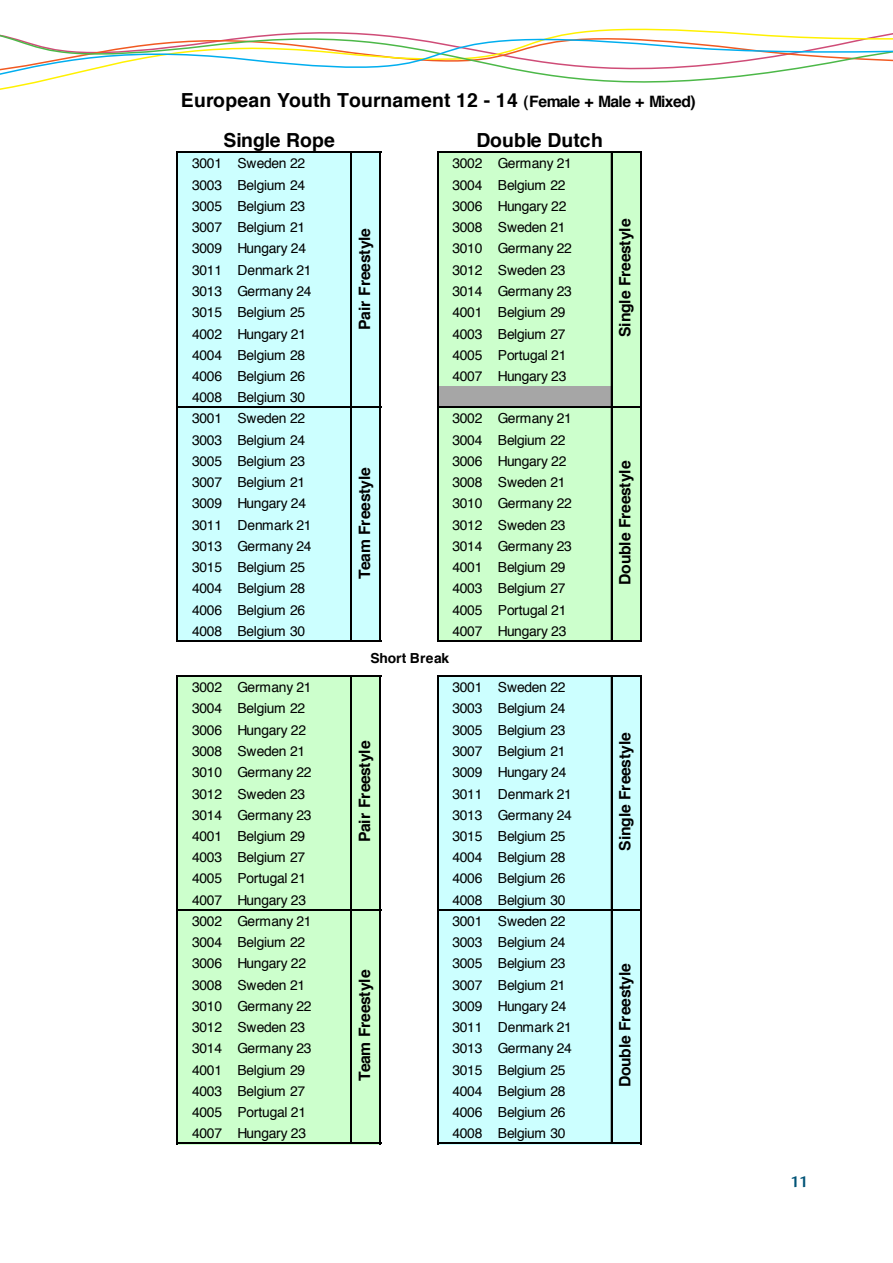
<style>
.page{position:relative;width:893px;height:1263px;background:#fff}
.page>*{position:absolute;margin:0;border:0;box-sizing:border-box;transform-origin:0 0}
.t1{font:700 19.35px "Helvetica";letter-spacing:.01em;color:#000}
.t2{font:18px "Cronos MM 574 12";color:#005376}
.t3{font:700 15.75px "Helvetica";letter-spacing:-.02em;color:#000}
.t4{font:13.8px/21.1px "Helvetica";letter-spacing:-.02em;color:#000}
.t5{font:700 13.8px "Helvetica";color:#000}
.s1{font-size:15.75px}
</style>
<div class="page">
<svg style="left:0;top:28px;width:893px;height:62px"></svg>
<div style="left:177px;top:152px;width:204px;height:235px;background:#cff"></div>
<div style="left:438px;top:152px;width:204px;height:235px;background:#cfc"></div>
<div style="left:177px;top:387px;width:204px;height:21px;background:#cff"></div>
<div style="left:438px;top:386px;width:174px;height:22px;background:#a6a6a6"></div>
<div style="left:611px;top:386px;width:31px;height:22px;background:#cfc"></div>
<div style="left:177px;top:408px;width:204px;height:234px;background:#cff"></div>
<div style="left:438px;top:407px;width:204px;height:235px;background:#cfc"></div>
<div style="left:177px;top:676px;width:204px;height:468px;background:#cfc"></div>
<div style="left:438px;top:676px;width:204px;height:468px;background:#cff"></div>
<hr style="left:178px;top:151px;width:203px;height:2px;background:#000">
<hr style="left:351px;top:153px;width:1px;height:253px;background:#000">
<hr style="left:178px;top:406px;width:203px;height:2px;background:#000">
<hr style="left:611px;top:153px;width:1px;height:253px;background:#000">
<hr style="left:178px;top:640px;width:203px;height:2px;background:#000">
<hr style="left:176px;top:151px;width:2px;height:491px;background:#000">
<hr style="left:351px;top:408px;width:1px;height:232px;background:#000">
<hr style="left:379px;top:153px;width:2px;height:489px;background:#000">
<hr style="left:178px;top:675px;width:203px;height:2px;background:#000">
<hr style="left:437px;top:151px;width:2px;height:491px;background:#000">
<hr style="left:611px;top:408px;width:1px;height:232px;background:#000">
<hr style="left:640px;top:153px;width:2px;height:489px;background:#000">
<hr style="left:351px;top:677px;width:1px;height:232px;background:#000">
<hr style="left:178px;top:909px;width:203px;height:2px;background:#000">
<hr style="left:611px;top:677px;width:1px;height:232px;background:#000">
<hr style="left:178px;top:1142px;width:203px;height:2px;background:#000">
<hr style="left:176px;top:675px;width:2px;height:469px;background:#000">
<hr style="left:351px;top:911px;width:1px;height:231px;background:#000">
<hr style="left:379px;top:677px;width:2px;height:467px;background:#000">
<hr style="left:437px;top:675px;width:2px;height:469px;background:#000">
<hr style="left:611px;top:911px;width:1px;height:231px;background:#000">
<hr style="left:640px;top:677px;width:2px;height:467px;background:#000">
<hr style="left:439px;top:151px;width:203px;height:2px;background:#000">
<hr style="left:439px;top:406px;width:203px;height:2px;background:#000">
<hr style="left:439px;top:640px;width:203px;height:2px;background:#000">
<hr style="left:439px;top:675px;width:203px;height:2px;background:#000">
<hr style="left:439px;top:909px;width:203px;height:2px;background:#000">
<hr style="left:439px;top:1142px;width:203px;height:2px;background:#000">
<h1 class="t1" style="left:181px;top:84px;width:516px">European Youth Tournament 12 - 14 <span class="s1">(Female + Male + Mixed)</span></h1>
<h1 class="t1" style="left:223px;top:125px;width:113px">Single Rope</h1>
<h1 class="t1" style="left:477px;top:125px;width:128px">Double Dutch</h1>
<p class="t4" style="left:192px;top:153px;width:114px">3001 Sweden 22</p>
<p class="t4" style="left:452px;top:153px;width:121px">3002 Germany 21</p>
<p class="t4" style="left:192px;top:175px;width:114px">3003 Belgium 24</p>
<p class="t4" style="left:452px;top:175px;width:114px">3004 Belgium 22</p>
<p class="t4" style="left:192px;top:196px;width:114px">3005 Belgium 23</p>
<p class="t4" style="left:452px;top:196px;width:115px">3006 Hungary 22</p>
<p class="t4" style="left:192px;top:217px;width:114px">3007 Belgium 21</p>
<p class="t4" style="left:452px;top:217px;width:114px">3008 Sweden 21</p>
<p class="t4" style="left:192px;top:238px;width:115px">3009 Hungary 24</p>
<p class="t4" style="left:452px;top:238px;width:121px">3010 Germany 22</p>
<p class="t4" style="left:192px;top:260px;width:121px">3011 Denmark 21</p>
<p class="t4" style="left:452px;top:260px;width:114px">3012 Sweden 23</p>
<p class="t4" style="left:192px;top:281px;width:121px">3013 Germany 24</p>
<p class="t4" style="left:452px;top:281px;width:121px">3014 Germany 23</p>
<p class="t4" style="left:192px;top:302px;width:114px">3015 Belgium 25</p>
<p class="t4" style="left:452px;top:302px;width:114px">4001 Belgium 29</p>
<p class="t4" style="left:192px;top:323px;width:115px">4002 Hungary 21</p>
<p class="t4" style="left:452px;top:323px;width:114px">4003 Belgium 27</p>
<p class="t4" style="left:192px;top:345px;width:114px">4004 Belgium 28</p>
<p class="t4" style="left:452px;top:345px;width:115px">4005 Portugal 21</p>
<p class="t4" style="left:192px;top:366px;width:114px">4006 Belgium 26</p>
<p class="t4" style="left:452px;top:366px;width:115px">4007 Hungary 23</p>
<p class="t4" style="left:192px;top:387px;width:114px">4008 Belgium 30<br>3001 Sweden 22</p>
<p class="t3" style="left:352px;top:330px;width:103px;rotate:-90deg">Pair Freestyle</p>
<p class="t4" style="left:452px;top:408px;width:121px">3002 Germany 21</p>
<p class="t4" style="left:192px;top:430px;width:114px">3003 Belgium 24</p>
<p class="t4" style="left:452px;top:430px;width:114px">3004 Belgium 22</p>
<p class="t4" style="left:192px;top:451px;width:114px">3005 Belgium 23</p>
<p class="t4" style="left:452px;top:451px;width:115px">3006 Hungary 22</p>
<p class="t4" style="left:192px;top:472px;width:114px">3007 Belgium 21</p>
<p class="t4" style="left:452px;top:472px;width:114px">3008 Sweden 21</p>
<p class="t4" style="left:192px;top:493px;width:115px">3009 Hungary 24</p>
<p class="t4" style="left:452px;top:493px;width:121px">3010 Germany 22</p>
<p class="t4" style="left:192px;top:515px;width:121px">3011 Denmark 21</p>
<p class="t4" style="left:452px;top:515px;width:114px">3012 Sweden 23</p>
<p class="t4" style="left:192px;top:536px;width:121px">3013 Germany 24</p>
<p class="t4" style="left:452px;top:536px;width:121px">3014 Germany 23</p>
<p class="t4" style="left:192px;top:557px;width:114px">3015 Belgium 25</p>
<p class="t4" style="left:452px;top:557px;width:114px">4001 Belgium 29</p>
<p class="t4" style="left:192px;top:578px;width:114px">4004 Belgium 28</p>
<p class="t4" style="left:452px;top:578px;width:114px">4003 Belgium 27</p>
<p class="t4" style="left:192px;top:600px;width:114px">4006 Belgium 26</p>
<p class="t4" style="left:452px;top:600px;width:115px">4005 Portugal 21</p>
<p class="t4" style="left:192px;top:621px;width:114px">4008 Belgium 30</p>
<p class="t4" style="left:452px;top:621px;width:115px">4007 Hungary 23</p>
<p class="t3" style="left:352px;top:579px;width:114px;rotate:-90deg">Team Freestyle</p>
<p class="t5" style="left:370px;top:647px;width:80px">Short Break</p>
<p class="t3" style="left:612px;top:337px;width:120px;rotate:-90deg">Single Freestyle</p>
<p class="t3" style="left:612px;top:585px;width:126px;rotate:-90deg">Double Freestyle</p>
<p class="t4" style="left:192px;top:677px;width:121px">3002 Germany 21</p>
<p class="t4" style="left:452px;top:677px;width:114px">3001 Sweden 22</p>
<p class="t4" style="left:192px;top:698px;width:114px">3004 Belgium 22</p>
<p class="t4" style="left:452px;top:698px;width:114px">3003 Belgium 24</p>
<p class="t4" style="left:192px;top:720px;width:115px">3006 Hungary 22</p>
<p class="t4" style="left:452px;top:720px;width:114px">3005 Belgium 23</p>
<p class="t4" style="left:192px;top:741px;width:114px">3008 Sweden 21</p>
<p class="t4" style="left:452px;top:741px;width:114px">3007 Belgium 21</p>
<p class="t4" style="left:192px;top:762px;width:121px">3010 Germany 22</p>
<p class="t4" style="left:452px;top:762px;width:115px">3009 Hungary 24</p>
<p class="t4" style="left:192px;top:783px;width:114px">3012 Sweden 23</p>
<p class="t4" style="left:452px;top:783px;width:121px">3011 Denmark 21</p>
<p class="t4" style="left:192px;top:805px;width:121px">3014 Germany 23</p>
<p class="t4" style="left:452px;top:805px;width:121px">3013 Germany 24</p>
<p class="t4" style="left:192px;top:826px;width:114px">4001 Belgium 29</p>
<p class="t4" style="left:452px;top:826px;width:114px">3015 Belgium 25</p>
<p class="t4" style="left:192px;top:847px;width:114px">4003 Belgium 27</p>
<p class="t4" style="left:452px;top:847px;width:114px">4004 Belgium 28</p>
<p class="t4" style="left:192px;top:868px;width:115px">4005 Portugal 21</p>
<p class="t4" style="left:452px;top:868px;width:114px">4006 Belgium 26</p>
<p class="t4" style="left:192px;top:890px;width:115px">4007 Hungary 23</p>
<p class="t4" style="left:452px;top:890px;width:114px">4008 Belgium 30</p>
<p class="t4" style="left:192px;top:911px;width:121px">3002 Germany 21</p>
<p class="t4" style="left:452px;top:911px;width:114px">3001 Sweden 22</p>
<p class="t4" style="left:192px;top:932px;width:114px">3004 Belgium 22</p>
<p class="t4" style="left:452px;top:932px;width:114px">3003 Belgium 24</p>
<p class="t4" style="left:192px;top:953px;width:115px">3006 Hungary 22</p>
<p class="t4" style="left:452px;top:953px;width:114px">3005 Belgium 23</p>
<p class="t4" style="left:192px;top:975px;width:114px">3008 Sweden 21</p>
<p class="t4" style="left:452px;top:975px;width:114px">3007 Belgium 21</p>
<p class="t4" style="left:192px;top:996px;width:121px">3010 Germany 22</p>
<p class="t4" style="left:452px;top:996px;width:115px">3009 Hungary 24</p>
<p class="t4" style="left:192px;top:1017px;width:114px">3012 Sweden 23</p>
<p class="t4" style="left:452px;top:1017px;width:121px">3011 Denmark 21</p>
<p class="t4" style="left:192px;top:1038px;width:121px">3014 Germany 23</p>
<p class="t4" style="left:452px;top:1038px;width:121px">3013 Germany 24</p>
<p class="t4" style="left:192px;top:1060px;width:114px">4001 Belgium 29</p>
<p class="t4" style="left:452px;top:1060px;width:114px">3015 Belgium 25</p>
<p class="t4" style="left:192px;top:1081px;width:114px">4003 Belgium 27</p>
<p class="t4" style="left:452px;top:1081px;width:114px">4004 Belgium 28</p>
<p class="t4" style="left:192px;top:1102px;width:115px">4005 Portugal 21</p>
<p class="t4" style="left:452px;top:1102px;width:114px">4006 Belgium 26</p>
<p class="t4" style="left:192px;top:1123px;width:115px">4007 Hungary 23</p>
<p class="t4" style="left:452px;top:1123px;width:114px">4008 Belgium 30</p>
<p class="t3" style="left:352px;top:842px;width:103px;rotate:-90deg">Pair Freestyle</p>
<p class="t3" style="left:612px;top:850px;width:120px;rotate:-90deg">Single Freestyle</p>
<p class="t3" style="left:352px;top:1081px;width:114px;rotate:-90deg">Team Freestyle</p>
<p class="t3" style="left:612px;top:1087px;width:126px;rotate:-90deg">Double Freestyle</p>
<h2 class="t2" style="left:791px;top:1172px;width:19px">11</h2>
</div>
